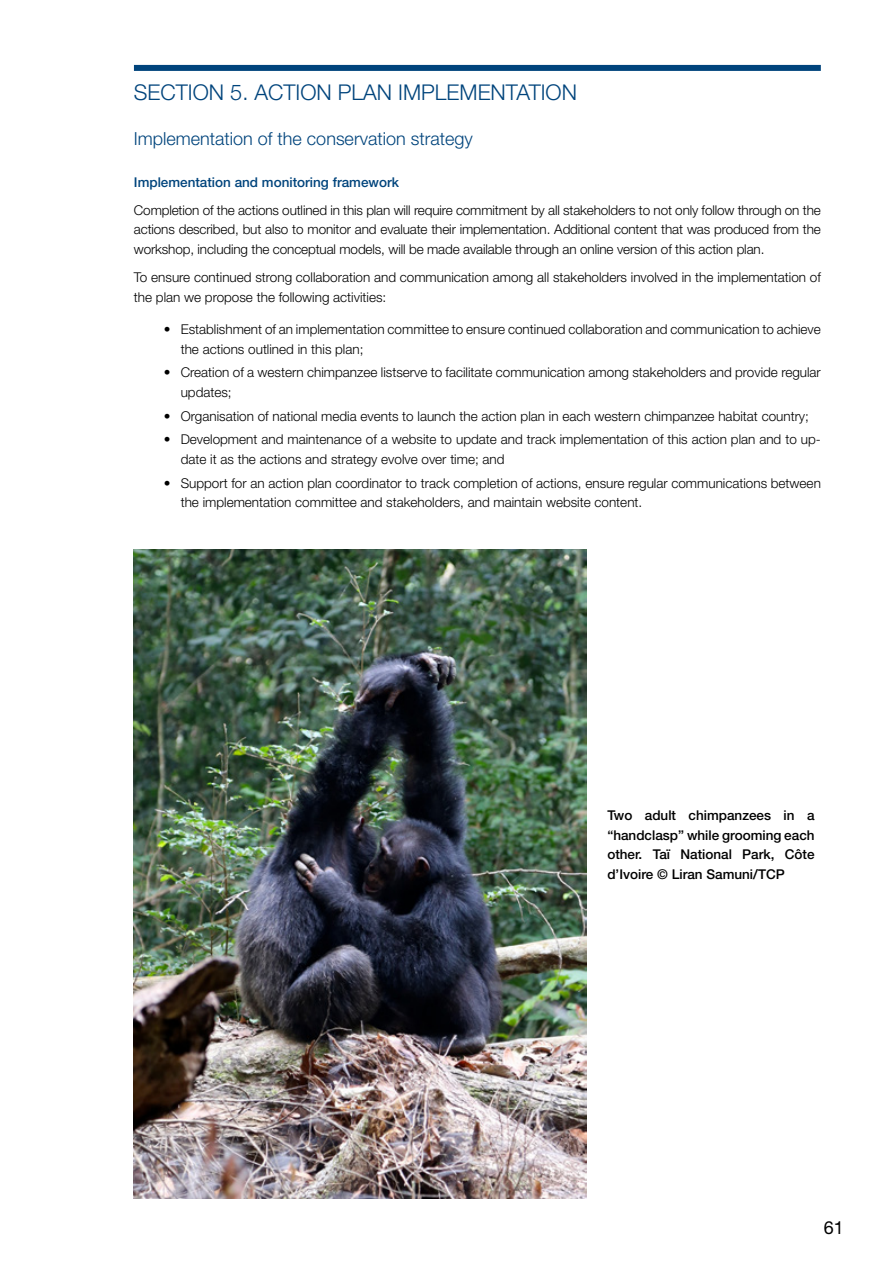
<style>
.page{position:relative;width:893px;height:1263px;background:#fff}
.page>*{position:absolute;margin:0;border:0;box-sizing:border-box;transform-origin:0 0}
.headings{font:300 21.75px "Helvetica Neue LT Std";color:#00447c}
.subheadings{font:300 18px "Helvetica Neue LT Std";color:#00447c}
.t1{font:18px "Helvetica Neue LT Std";color:#000}
.body_text{font:300 13.5px/19.5px "Helvetica Neue LT Std";color:#000}
.caption_left-aligned{font:500 13.5px/19.5px "Helvetica Neue LT Std";color:#000;text-align:justify}
.sub-subheading{font:500 13.5px "Helvetica Neue LT Std";color:#00447c}
</style>
<div class="page">
<div style="left:134px;top:65px;width:687px;height:6px;background:#00447c"></div>
<img style="left:134px;top:550px;width:452px;height:648px">
<p class="headings" style="left:134px;top:79px;width:445px">SECTION 5. ACTION PLAN IMPLEMENTATION</p>
<p class="subheadings" style="left:134px;top:127px;width:340px">Implementation of the conservation strategy</p>
<p class="sub-subheading" style="left:134px;top:174px;width:267px">Implementation and monitoring framework</p>
<p class="body_text" style="left:134px;top:200px;width:688px;text-align:justify">Completion of the actions outlined in this plan will require commitment by all stakeholders to not only follow through on the actions described, but also to monitor and evaluate their implementation. Additional content that was produced from the workshop, including the conceptual models, will be made available through an online version of this action plan.</p>
<p class="body_text" style="left:134px;top:267px;width:688px">To ensure continued strong collaboration and communication among all stakeholders involved in the implementation of the plan we propose the following activities:</p>
<p class="body_text" style="left:181px;top:319px;width:642px;text-indent:-17px">• Establishment of an implementation committee to ensure continued collaboration and communication to achieve the actions outlined in this plan;</p>
<p class="body_text" style="left:181px;top:362px;width:642px;text-indent:-17px">• Creation of a western chimpanzee listserve to facilitate communication among stakeholders and provide regular updates;</p>
<p class="body_text" style="left:164px;top:406px;width:647px">• Organisation of national media events to launch the action plan in each western chimpanzee habitat country;</p>
<p class="body_text" style="left:181px;top:429px;width:642px;text-indent:-17px">• Development and maintenance of a website to update and track implementation of this action plan and to up&shy;date it as the actions and strategy evolve over time; and</p>
<p class="body_text" style="left:181px;top:473px;width:642px;text-indent:-17px">• Support for an action plan coordinator to track completion of actions, ensure regular communications between the implementation committee and stakeholders, and maintain website content.</p>
<p class="caption_left-aligned" style="left:607px;top:806px;width:209px">Two adult chimpanzees in a “handclasp” while grooming each other. Taï National Park, Côte d’Ivoire © Liran Samuni/TCP</p>
<h2 class="t1" style="left:824px;top:1217px;width:22px">61</h2>
</div>
